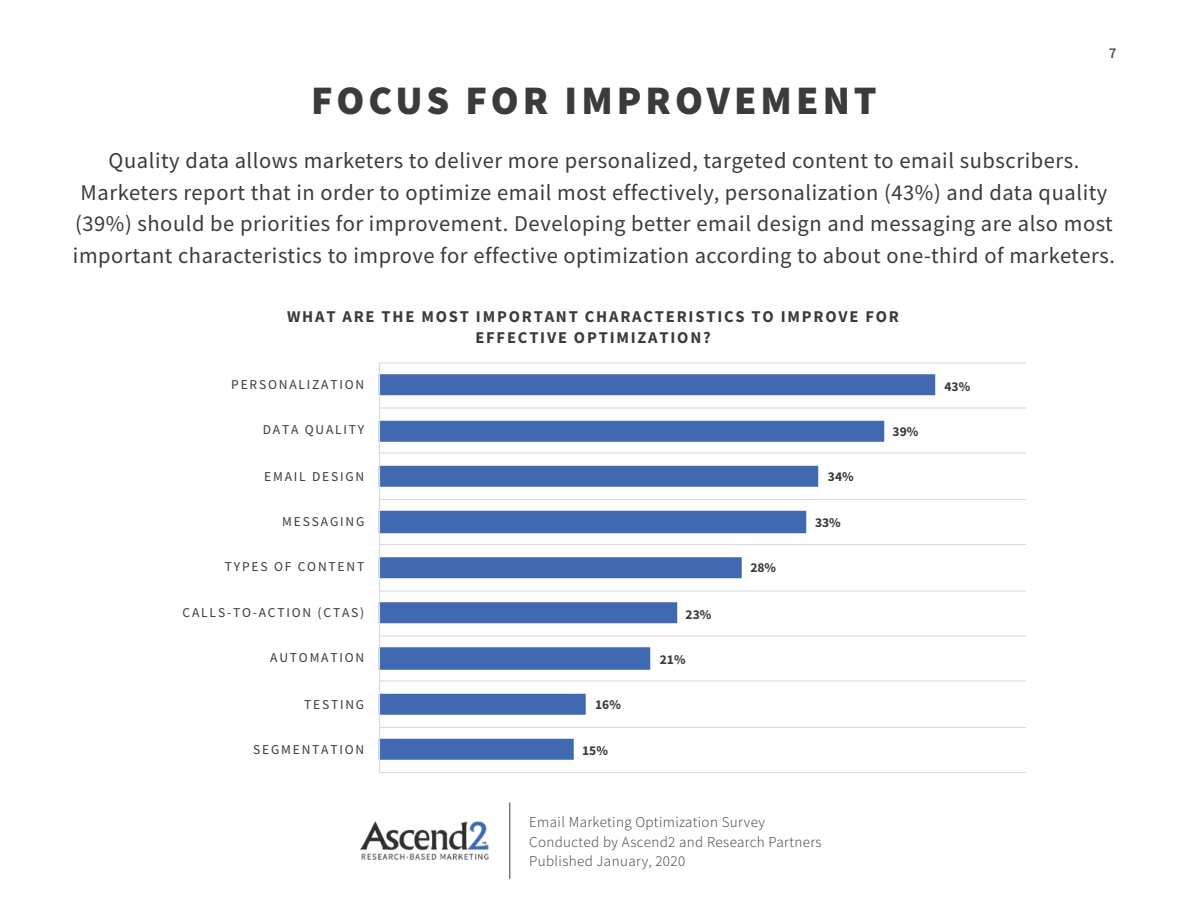
<style>
.page{position:relative;width:1188px;height:918px;background:#fff}
.page>*{position:absolute;margin:0;border:0;box-sizing:border-box;transform-origin:0 0}
.t1{font:900 40.5px "Source Sans Pro";letter-spacing:.1em;color:#3b3a3c}
.t2{font:22.5px/31.5px "Source Sans Pro";letter-spacing:.025em;color:#3b3a3c;text-align:center}
.t3{font:700 16.5px/21px "Source Sans Pro";letter-spacing:.11em;color:#3b3a3c;text-align:center}
.t4{font:300 15px/19.5px "Source Sans Pro";letter-spacing:.025em;color:#3b3a3c}
.t5{font:600 15px "Source Sans Pro";color:#475066}
.t6{font:13.5px "Source Sans Pro";letter-spacing:.135em;color:#3b3a3c}
.t7{font:700 13.5px "Source Sans Pro";color:#3b3a3c}
</style>
<div class="page">
<img style="left:360px;top:821px;width:129px;height:39px">
<hr style="left:510px;top:802px;width:1px;height:77px;background:#3b3a3c">
<hr style="left:380px;top:772px;width:645px;height:1px;background:#d9d9d9">
<hr style="left:380px;top:727px;width:645px;height:1px;background:#d9d9d9">
<hr style="left:380px;top:680px;width:645px;height:2px;background:#d9d9d9">
<hr style="left:380px;top:635px;width:645px;height:2px;background:#d9d9d9">
<hr style="left:380px;top:590px;width:645px;height:2px;background:#d9d9d9">
<hr style="left:380px;top:544px;width:645px;height:1px;background:#d9d9d9">
<hr style="left:380px;top:499px;width:645px;height:1px;background:#d9d9d9">
<hr style="left:380px;top:452px;width:645px;height:2px;background:#d9d9d9">
<hr style="left:380px;top:407px;width:645px;height:2px;background:#d9d9d9">
<hr style="left:380px;top:362px;width:645px;height:2px;background:#d9d9d9">
<svg style="left:380px;top:374px;width:555px;height:386px"></svg>
<hr style="left:379px;top:363px;width:1px;height:409px;background:#d9d9d9">
<p class="t5" style="left:1109px;top:43px;width:9px">7</p>
<h1 class="t1" style="left:311px;top:73px;width:567px">FOCUS FOR IMPROVEMENT</h1>
<p class="t2" style="left:73px;top:145px;width:1044px">Quality data allows marketers to deliver more personalized, targeted content to email subscribers.<br>Marketers report that in order to optimize email most effectively, personalization (43%) and data quality (39%) should be priorities for improvement. Developing better email design and messaging are also most important characteristics to improve for effective optimization according to about one-third of marketers.</p>
<p class="t3" style="left:287px;top:306px;width:614px">WHAT ARE THE MOST IMPORTANT CHARACTERISTICS TO IMPROVE FOR<br>EFFECTIVE OPTIMIZATION?</p>
<p class="t6" style="left:231px;top:376px;width:135px">PERSONALIZATION</p>
<p class="t6" style="left:263px;top:421px;width:103px">DATA QUALITY</p>
<p class="t7" style="left:893px;top:422px;width:27px">39%</p>
<p class="t6" style="left:264px;top:468px;width:102px">EMAIL DESIGN</p>
<p class="t7" style="left:828px;top:467px;width:27px">34%</p>
<p class="t6" style="left:282px;top:513px;width:84px">MESSAGING</p>
<p class="t7" style="left:815px;top:514px;width:27px">33%</p>
<p class="t6" style="left:225px;top:558px;width:141px">TYPES OF CONTENT</p>
<p class="t7" style="left:750px;top:559px;width:27px">28%</p>
<p class="t6" style="left:183px;top:604px;width:183px">CALLS-TO-ACTION (CTAS)</p>
<p class="t7" style="left:686px;top:605px;width:27px">23%</p>
<p class="t6" style="left:270px;top:649px;width:96px">AUTOMATION</p>
<p class="t7" style="left:660px;top:650px;width:27px">21%</p>
<p class="t6" style="left:304px;top:696px;width:62px">TESTING</p>
<p class="t7" style="left:595px;top:695px;width:27px">16%</p>
<p class="t6" style="left:253px;top:741px;width:113px">SEGMENTATION</p>
<p class="t7" style="left:582px;top:742px;width:27px">15%</p>
<p class="t4" style="left:529px;top:813px;width:294px">Email Marketing Optimization Survey<br>Conducted by Ascend2 and Research Partners<br>Published January, 2020</p>
<p class="t7" style="left:944px;top:377px;width:27px">43%</p>
</div>
